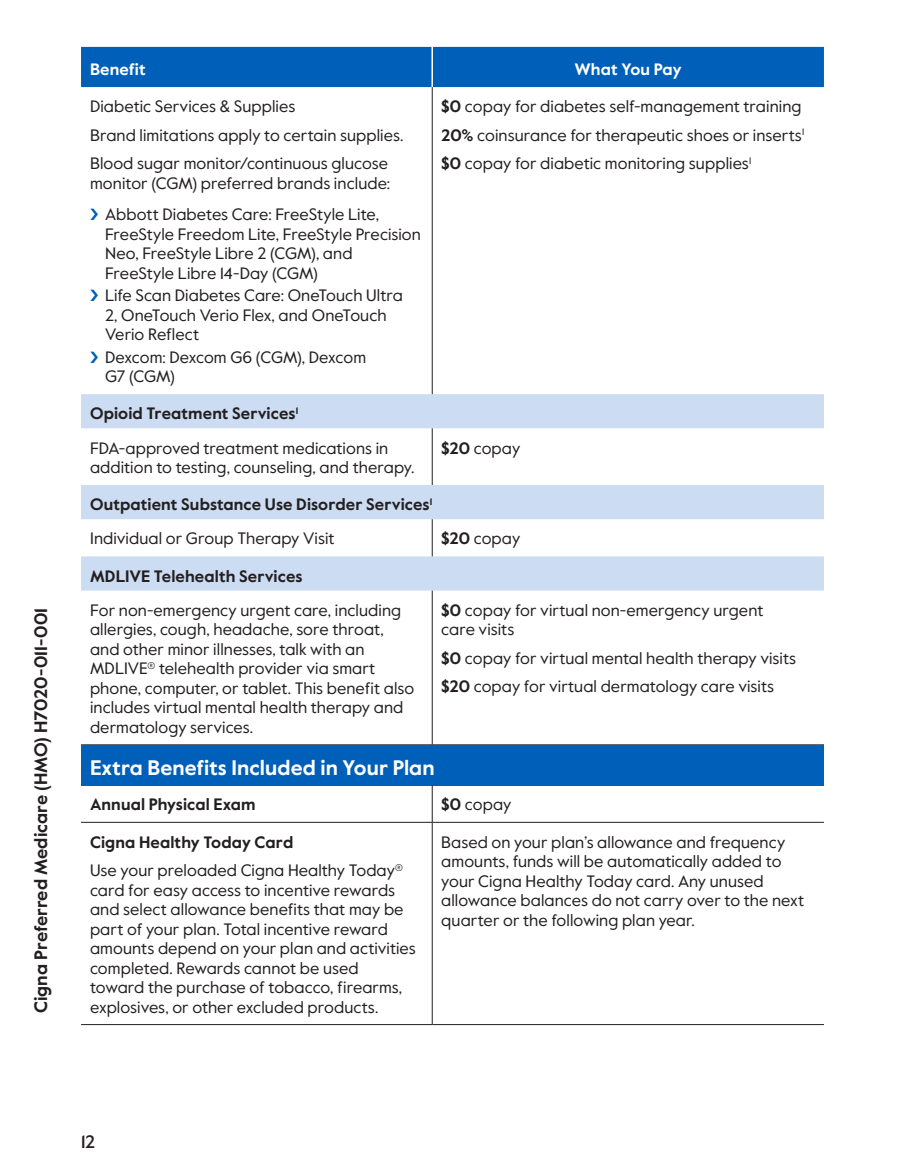
<style>
.page{position:relative;width:905px;height:1175px;background:#fff}
.page>*{position:absolute;margin:0;border:0;box-sizing:border-box;transform-origin:0 0}
.table_AB_h1{font:700 21px "Value Sans Pro";letter-spacing:.005em;color:#fff}
.margin_plan_name{font:700 18px "Value Sans Pro";color:#231f20}
.t1{font:500 18px "Value Sans Pro";color:#231f20}
.table_para{font:16.5px/19.5px "Value Sans Pro";letter-spacing:.005em;color:#231f20}
.table_para_AB{font:16.5px/19.5px "Value Sans Pro";letter-spacing:.005em;color:#231f20}
.table_row_h1{font:700 16.5px "Value Sans Pro";letter-spacing:.005em;color:#231f20}
.table_para-2{font:700 16.5px "Value Sans Pro";letter-spacing:.005em;color:#231f20}
.table_col_h1_align_center{font:700 16.5px "Value Sans Pro";color:#fff}
.table_col_h1_align_right{font:700 16.5px "Value Sans Pro";letter-spacing:.01em;color:#fff}
.s1{font-weight:700}
</style>
<div class="page">
<div style="left:81px;top:47px;width:743px;height:40px;background:#005fb9"></div>
<svg style="left:81px;top:394px;width:743px;height:196px;fill:#ccdcf2"></svg>
<hr style="left:432px;top:87px;width:1px;height:307px;background:#231f20">
<hr style="left:432px;top:428px;width:1px;height:57px;background:#231f20">
<hr style="left:432px;top:519px;width:1px;height:37px;background:#231f20">
<hr style="left:432px;top:590px;width:1px;height:154px;background:#231f20">
<hr style="left:431px;top:47px;width:2px;height:40px;background:#fff">
<hr style="left:81px;top:744px;width:351px;height:1px;background:#231f20">
<hr style="left:432px;top:744px;width:392px;height:1px;background:#231f20">
<div style="left:81px;top:745px;width:743px;height:40px;background:#005fb9"></div>
<hr style="left:81px;top:1024px;width:351px;height:1px;background:#231f20">
<hr style="left:432px;top:822px;width:392px;height:1px;background:#231f20">
<hr style="left:81px;top:822px;width:351px;height:1px;background:#231f20">
<hr style="left:432px;top:785px;width:1px;height:37px;background:#231f20">
<hr style="left:432px;top:822px;width:1px;height:202px;background:#231f20">
<hr style="left:432px;top:1024px;width:392px;height:1px;background:#231f20">
<p class="margin_plan_name" style="left:30px;top:1013px;width:407px;rotate:-90deg">Cigna Preferred Medicare (HMO) H7020-011-001</p>
<p class="table_col_h1_align_right" style="left:90px;top:59px;width:57px">Benefit</p>
<p class="table_col_h1_align_center" style="left:574px;top:59px;width:109px">What You Pay</p>
<p class="table_para" style="left:90px;top:97px;width:207px">Diabetic Services &amp; Supplies</p>
<p class="table_para" style="left:90px;top:125px;width:315px">Brand limitations apply to certain supplies.</p>
<p class="table_para" style="left:90px;top:154px;width:302px">Blood sugar monitor/continuous glucose monitor (CGM) preferred brands include:</p>
<p class="table_para" style="left:105px;top:205px;width:317px">Abbott Diabetes Care: FreeStyle Lite, FreeStyle Freedom Lite, FreeStyle Precision Neo, FreeStyle Libre 2 (CGM), and FreeStyle Libre 14-Day (CGM)</p>
<p class="table_para" style="left:105px;top:286px;width:299px">Life Scan Diabetes Care: OneTouch Ultra<br>2, OneTouch Verio Flex, and OneTouch<br>Verio Reflect</p>
<p class="table_para" style="left:105px;top:347px;width:262px">Dexcom: Dexcom G6 (CGM), Dexcom<br>G7 (CGM)</p>
<p class="table_para" style="left:441px;top:97px;width:362px"><span class="s1">$0</span> copay for diabetes self-management training</p>
<p class="table_para" style="left:441px;top:125px;width:364px"><span class="s1">20%</span> coinsurance for therapeutic shoes or inserts<sup>1</sup></p>
<p class="table_para" style="left:441px;top:154px;width:311px"><span class="s1">$0</span> copay for diabetic monitoring supplies<sup>1</sup></p>
<p class="table_row_h1" style="left:90px;top:403px;width:210px">Opioid Treatment Services<sup>1</sup></p>
<p class="table_para" style="left:90px;top:438px;width:326px">FDA-approved treatment medications in addition to testing, counseling, and therapy.</p>
<p class="table_para" style="left:441px;top:438px;width:81px"><span class="s1">$20</span> copay</p>
<p class="table_row_h1" style="left:90px;top:494px;width:344px">Outpatient Substance Use Disorder Services<sup>1</sup></p>
<p class="table_para" style="left:90px;top:529px;width:246px">Individual or Group Therapy Visit</p>
<p class="table_para" style="left:441px;top:529px;width:81px"><span class="s1">$20</span> copay</p>
<p class="table_row_h1" style="left:90px;top:566px;width:214px">MDLIVE Telehealth Services</p>
<p class="table_para" style="left:90px;top:600px;width:326px">For non-emergency urgent care, including allergies, cough, headache, sore throat, and other minor illnesses, talk with an MDLIVE<sup>®</sup> telehealth provider via smart phone, computer, or tablet. This benefit also includes virtual mental health therapy and dermatology services.</p>
<p class="table_para" style="left:441px;top:600px;width:324px"><span class="s1">$0</span> copay for virtual non-emergency urgent care visits</p>
<p class="table_para" style="left:441px;top:648px;width:356px"><span class="s1">$0</span> copay for virtual mental health therapy visits</p>
<p class="table_para" style="left:441px;top:677px;width:334px"><span class="s1">$20</span> copay for virtual dermatology care visits</p>
<p class="table_AB_h1" style="left:90px;top:754px;width:346px">Extra Benefits Included in Your Plan</p>
<p class="table_para-2" style="left:90px;top:794px;width:167px">Annual Physical Exam</p>
<p class="table_para_AB" style="left:441px;top:795px;width:72px"><span class="s1">$0</span> copay</p>
<p class="table_para-2" style="left:90px;top:831px;width:205px">Cigna Healthy Today Card</p>
<p class="table_para" style="left:90px;top:860px;width:327px">Use your preloaded Cigna Healthy Today<sup>® </sup>card for easy access to incentive rewards and select allowance benefits that may be part of your plan. Total incentive reward amounts depend on your plan and activities completed. Rewards cannot be used toward the purchase of tobacco, firearms, explosives, or other excluded products.</p>
<p class="table_para_AB" style="left:441px;top:832px;width:364px">Based on your plan’s allowance and frequency amounts, funds will be automatically added to your Cigna Healthy Today card. Any unused allowance balances do not carry over to the next quarter or the following plan year.</p>
<p class="t1" style="left:81px;top:1130px;width:16px">12</p>
</div>
